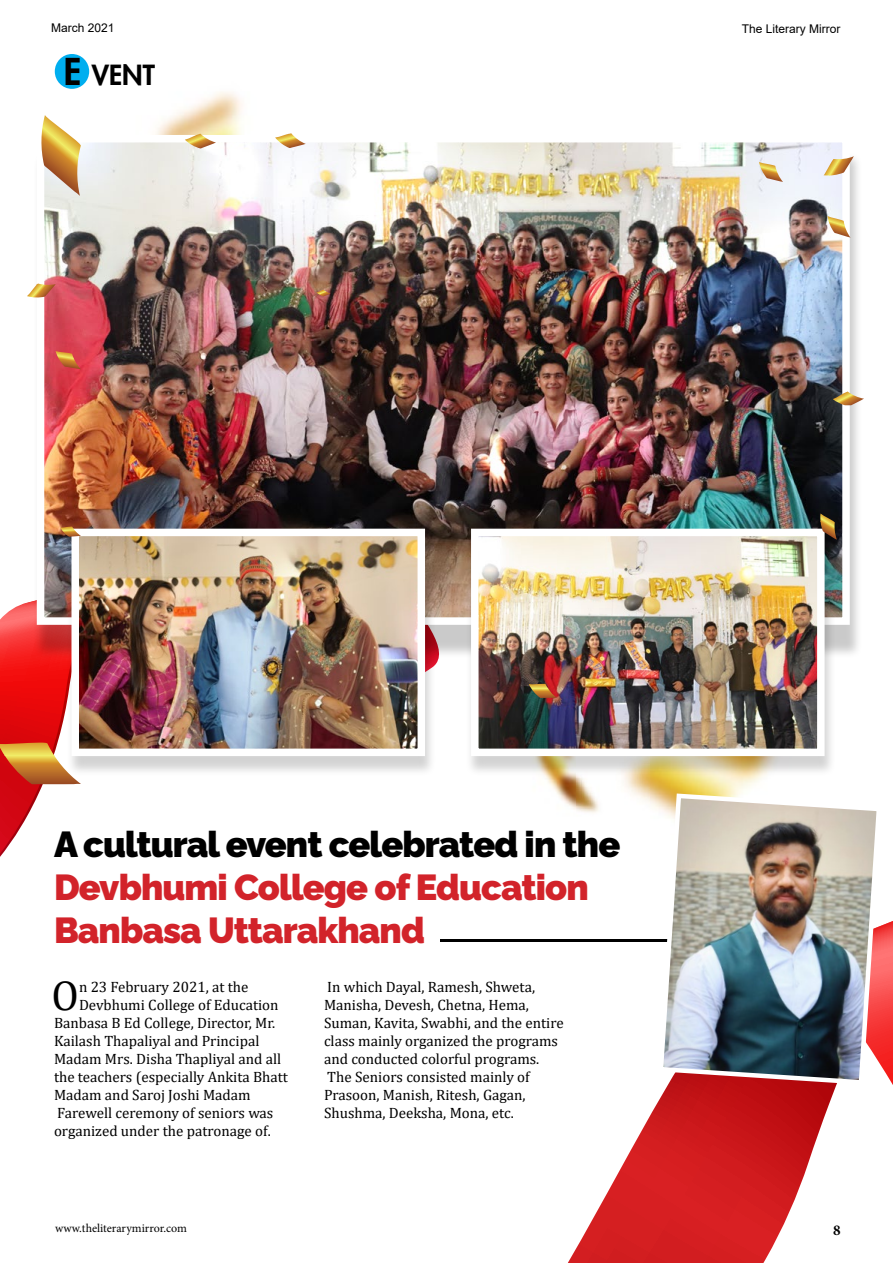
<style>
.page{position:relative;width:893px;height:1263px;background:#fff}
.page>*{position:absolute;margin:0;border:0;box-sizing:border-box;transform-origin:0 0}
.t1{font:42px "Cambria";color:#000}
.t2{font:900 36px/43.2px "Raleway";letter-spacing:-.025em;color:#d2232a}
.t3{font:900 36px "Raleway";letter-spacing:-.025em;color:#000}
.t4{font:800 27px "Futura LT";color:#000}
.t5{font:15px/18px "Cambria";color:#000}
.t6{font:700 15px "Minion Pro";color:#000}
.t7{font:12px "Arial";color:#000}
.t8{font:12px "Minion Pro";color:#000}
.s1{font-size:36px}
</style>
<div class="page">
<img style="left:546px;top:777px;width:30px;height:32px">
<img style="left:576px;top:777px;width:187px;height:36px">
<div style="left:55px;top:54px;width:34px;height:35px;background:#00aeef;border-radius:50%"></div>
<div style="left:33px;top:151px;width:830px;height:507px;background:#000;opacity:.21"></div>
<img style="left:46px;top:144px;width:795px;height:472px">
<div style="left:37px;top:135px;width:813px;height:490px;border:8px solid #fff"></div>
<hr style="left:440px;top:939px;width:234px;height:2px;background:#000">
<div style="left:66px;top:532px;width:370px;height:245px;background:#000;opacity:.18"></div>
<img style="left:80px;top:538px;width:336px;height:209px">
<div style="left:71px;top:529px;width:354px;height:227px;border:8px solid #fff"></div>
<div style="left:465px;top:532px;width:371px;height:245px;background:#000;opacity:.18"></div>
<img style="left:480px;top:538px;width:336px;height:209px">
<div style="left:471px;top:529px;width:354px;height:227px;border:8px solid #fff"></div>
<svg style="left:40px;top:115px;width:41px;height:81px"></svg>
<svg style="left:275px;top:133px;width:31px;height:15px"></svg>
<svg style="left:759px;top:162px;width:24px;height:20px"></svg>
<svg style="left:824px;top:156px;width:30px;height:20px"></svg>
<svg style="left:827px;top:216px;width:23px;height:22px"></svg>
<svg style="left:529px;top:684px;width:28px;height:14px"></svg>
<img style="left:0;top:566px;width:360px;height:291px">
<svg style="left:27px;top:283px;width:29px;height:15px"></svg>
<svg style="left:185px;top:134px;width:31px;height:15px"></svg>
<svg style="left:833px;top:392px;width:31px;height:13px"></svg>
<svg style="left:56px;top:351px;width:25px;height:18px"></svg>
<svg style="left:60px;top:526px;width:21px;height:11px"></svg>
<svg style="left:820px;top:513px;width:17px;height:27px"></svg>
<svg style="left:317px;top:290px;width:14px;height:6px"></svg>
<svg style="left:568px;top:1087px;width:268px;height:176px"></svg>
<svg style="left:884px;top:921px;width:9px;height:164px"></svg>
<img style="left:656px;top:791px;width:228px;height:296px">
<p class="t7" style="left:51px;top:20px;width:65px">March 2021</p>
<p class="t7" style="left:742px;top:20px;width:100px">The Literary Mirror</p>
<h3 class="t4" style="left:64px;top:57px;width:93px"><span class="s1">E</span> VENT</h3>
<h2 class="t3" style="left:54px;top:817px;width:568px">A cultural event celebrated in the</h2>
<h2 class="t2" style="left:54px;top:863px;width:536px">Devbhumi College of Education<br>Banbasa Uttarakhand</h2>
<h1 class="t1" style="left:52px;top:971px;width:29px">O</h1>
<p class="t5" style="left:79px;top:978px;width:171px">n 23 February 2021, at the</p>
<p class="t5" style="left:324px;top:978px;width:241px">In which Dayal, Ramesh, Shweta, Manisha, Devesh, Chetna, Hema, Suman, Kavita, Swabhi, and the entire class mainly organized the programs and conducted colorful programs.<br>The Seniors consisted mainly of Prasoon, Manish, Ritesh, Gagan, Shushma, Deeksha, Mona, etc.</p>
<p class="t5" style="left:79px;top:996px;width:201px">Devbhumi College of Education</p>
<p class="t5" style="left:54px;top:1014px;width:223px">Banbasa B Ed College, Director, Mr.</p>
<p class="t5" style="left:54px;top:1032px;width:207px">Kailash Thapaliyal and Principal</p>
<p class="t5" style="left:54px;top:1050px;width:229px">Madam Mrs. Disha Thapliyal and all</p>
<p class="t5" style="left:54px;top:1068px;width:236px">the teachers (especially Ankita Bhatt</p>
<p class="t5" style="left:54px;top:1086px;width:198px">Madam and Saroj Joshi Madam</p>
<p class="t5" style="left:57px;top:1104px;width:218px">Farewell ceremony of seniors was</p>
<p class="t5" style="left:54px;top:1122px;width:218px">organized under the patronage of.</p>
<p class="t8" style="left:55px;top:1220px;width:133px">www.theliterarymirror.com</p>
<p class="t6" style="left:833px;top:1219px;width:9px">8</p>
</div>
